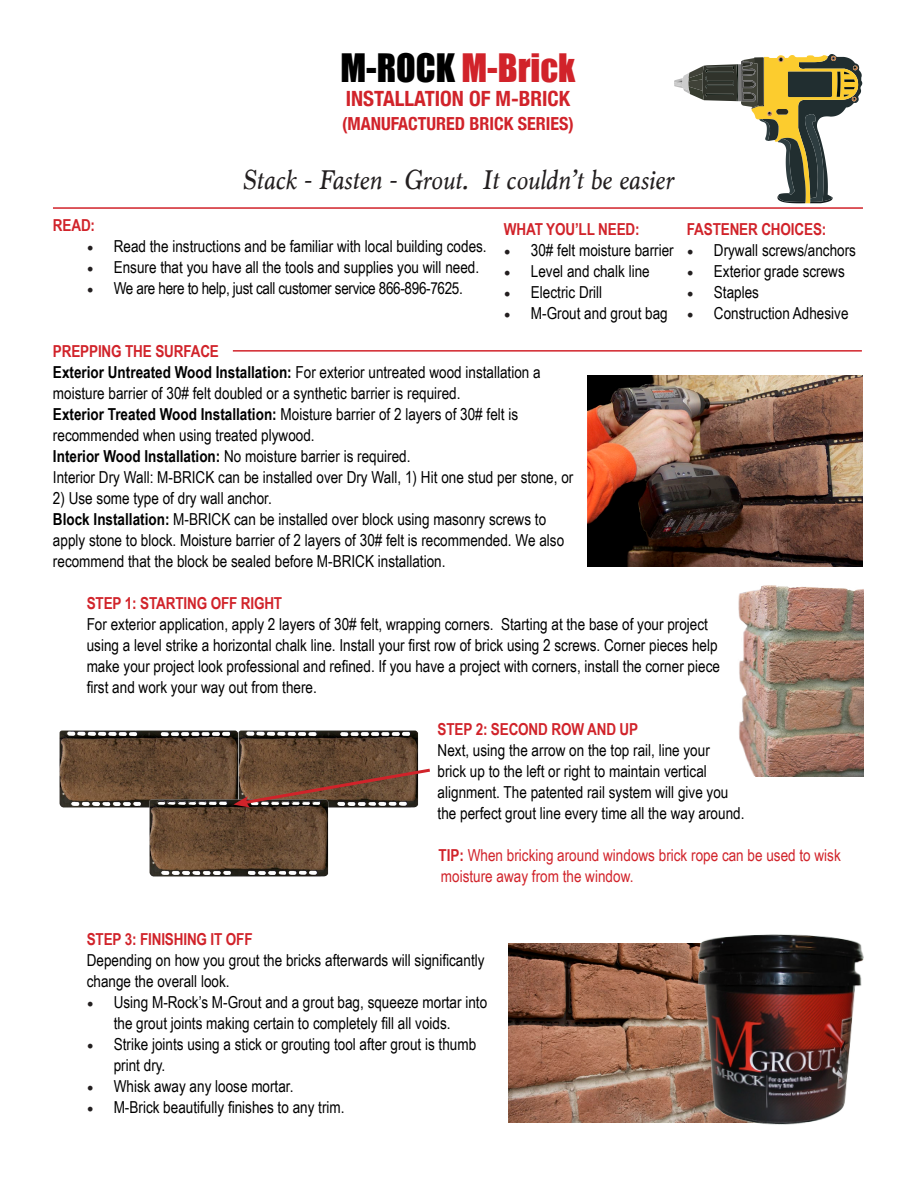
<style>
.page{position:relative;width:918px;height:1188px;background:#fff}
.page>*{position:absolute;margin:0;border:0;box-sizing:border-box;transform-origin:0 0}
.t1{font:36px "Impact";color:#d1232a}
.t2{font:italic 28.5px "Marion";color:#231f20}
.t3{font:700 condensed 21px "Helvetica Neue";color:#d1232a}
.t4{font:700 condensed 18px "Helvetica Neue";color:#d1232a}
.t5{font:16.5px/21px "Arial Narrow";color:#000}
.t6{font:700 16.5px "Arial Narrow";letter-spacing:-.01em;color:#d1232a}
.t7{font:16.5px/21px "Arial Narrow";color:#d1232a}
.t8{font:16.5px "Arial Narrow";letter-spacing:-.02em;color:#000}
.s1{color:#000}
.s2{font-family:"Minion Pro";font-size:18px;color:#231f20}
.s3{font-weight:700}
</style>
<div class="page">
<img style="left:508px;top:944px;width:184px;height:178px">
<img style="left:588px;top:375px;width:275px;height:192px">
<hr style="left:233px;top:350px;width:629px;height:2px;background:#d1232a">
<hr style="left:53px;top:207px;width:810px;height:2px;background:#d1232a">
<img style="left:692px;top:934px;width:172px;height:191px">
<img style="left:59px;top:730px;width:176px;height:78px">
<img style="left:235px;top:730px;width:184px;height:37px">
<img style="left:145px;top:798px;width:184px;height:79px">
<svg style="left:233px;top:767px;width:197px;height:41px;background:#775545"></svg>
<svg style="left:674px;top:54px;width:188px;height:149px"></svg>
<img style="left:738px;top:585px;width:126px;height:192px">
<p class="t1" style="left:340px;top:40px;width:237px"><span class="s1">M-ROCK</span> M-Brick</p>
<p class="t3" style="left:346px;top:82px;width:226px">INSTALLATION OF M-BRICK</p>
<p class="t4" style="left:342px;top:109px;width:233px">(MANUFACTURED BRICK SERIES)</p>
<p class="t2" style="left:242px;top:161px;width:433px">Stack - Fasten - Grout. It couldn’t be easier</p>
<p class="t6" style="left:53px;top:212px;width:44px">READ:</p>
<p class="t5" style="left:87px;top:235px;width:402px"><span class="s2">•</span> Read the instructions and be familiar with local building codes.</p>
<p class="t5" style="left:87px;top:256px;width:394px"><span class="s2">•</span> Ensure that you have all the tools and supplies you will need.</p>
<p class="t8" style="left:87px;top:276px;width:378px"><span class="s2">•</span> We are here to help, just call customer service 866-896-7625.</p>
<p class="t6" style="left:504px;top:217px;width:137px">WHAT YOU’LL NEED:</p>
<p class="t5" style="left:504px;top:239px;width:171px"><span class="s2">•</span> 30# felt moisture barrier</p>
<p class="t5" style="left:504px;top:260px;width:147px"><span class="s2">•</span> Level and chalk line</p>
<p class="t5" style="left:504px;top:281px;width:100px"><span class="s2">•</span> Electric Drill</p>
<p class="t5" style="left:504px;top:302px;width:165px"><span class="s2">•</span> M-Grout and grout bag</p>
<p class="t6" style="left:687px;top:217px;width:141px">FASTENER CHOICES:</p>
<p class="t5" style="left:687px;top:239px;width:171px"><span class="s2">•</span> Drywall screws/anchors</p>
<p class="t5" style="left:687px;top:260px;width:159px"><span class="s2">•</span> Exterior grade screws</p>
<p class="t5" style="left:687px;top:281px;width:74px"><span class="s2">•</span> Staples</p>
<p class="t5" style="left:687px;top:302px;width:163px"><span class="s2">•</span> Construction Adhesive</p>
<p class="t6" style="left:53px;top:338px;width:168px">PREPPING THE SURFACE</p>
<p class="t5" style="left:53px;top:361px;width:489px"><span class="s3">Exterior Untreated Wood Installation:</span> For exterior untreated wood installation a moisture barrier of 30# felt doubled or a synthetic barrier is required.</p>
<p class="t5" style="left:53px;top:403px;width:467px"><span class="s3">Exterior Treated Wood Installation:</span> Moisture barrier of 2 layers of 30# felt is recommended when using treated plywood.</p>
<p class="t5" style="left:53px;top:445px;width:359px"><span class="s3">Interior Wood Installation:</span> No moisture barrier is required.</p>
<p class="t5" style="left:53px;top:466px;width:522px">Interior Dry Wall: M-BRICK can be installed over Dry Wall, 1) Hit one stud per stone, or</p>
<p class="t5" style="left:53px;top:487px;width:220px">2) Use some type of dry wall anchor.</p>
<p class="t5" style="left:53px;top:508px;width:513px"><span class="s3">Block Installation:</span> M-BRICK can be installed over block using masonry screws to apply stone to block. Moisture barrier of 2 layers of 30# felt is recommended. We also recommend that the block be sealed before M-BRICK installation.</p>
<p class="t6" style="left:87px;top:590px;width:197px">STEP 1: STARTING OFF RIGHT</p>
<p class="t5" style="left:87px;top:613px;width:635px">For exterior application, apply 2 layers of 30# felt, wrapping corners. Starting at the base of your project using a level strike a horizontal chalk line. Install your first row of brick using 2 screws. Corner pieces help make your project look professional and refined. If you have a project with corners, install the corner piece first and work your way out from there.</p>
<p class="t6" style="left:438px;top:716px;width:202px">STEP 2: SECOND ROW AND UP</p>
<p class="t5" style="left:438px;top:739px;width:308px">Next, using the arrow on the top rail, line your<br>brick up to the left or right to maintain vertical alignment. The patented rail system will give you the perfect grout line every time all the way around.</p>
<p class="t7" style="left:439px;top:844px;width:404px"><span class="s3">TIP:</span> When bricking around windows brick rope can be used to wisk moisture away from the window.</p>
<p class="t6" style="left:87px;top:926px;width:167px">STEP 3: FINISHING IT OFF</p>
<p class="t5" style="left:87px;top:949px;width:399px">Depending on how you grout the bricks afterwards will significantly change the overall look.</p>
<p class="t5" style="left:87px;top:991px;width:402px;text-align:center"><span class="s2">•</span> Using M-Rock’s M-Grout and a grout bag, squeeze mortar into the grout joints making certain to completely fill all voids.</p>
<p class="t5" style="left:114px;top:1033px;width:364px;text-indent:-27px"><span class="s2">•</span> Strike joints using a stick or grouting tool after grout is thumb print dry.</p>
<p class="t5" style="left:87px;top:1075px;width:208px"><span class="s2">•</span> Whisk away any loose mortar.</p>
<p class="t5" style="left:87px;top:1096px;width:259px"><span class="s2">•</span> M-Brick beautifully finishes to any trim.</p>
</div>
